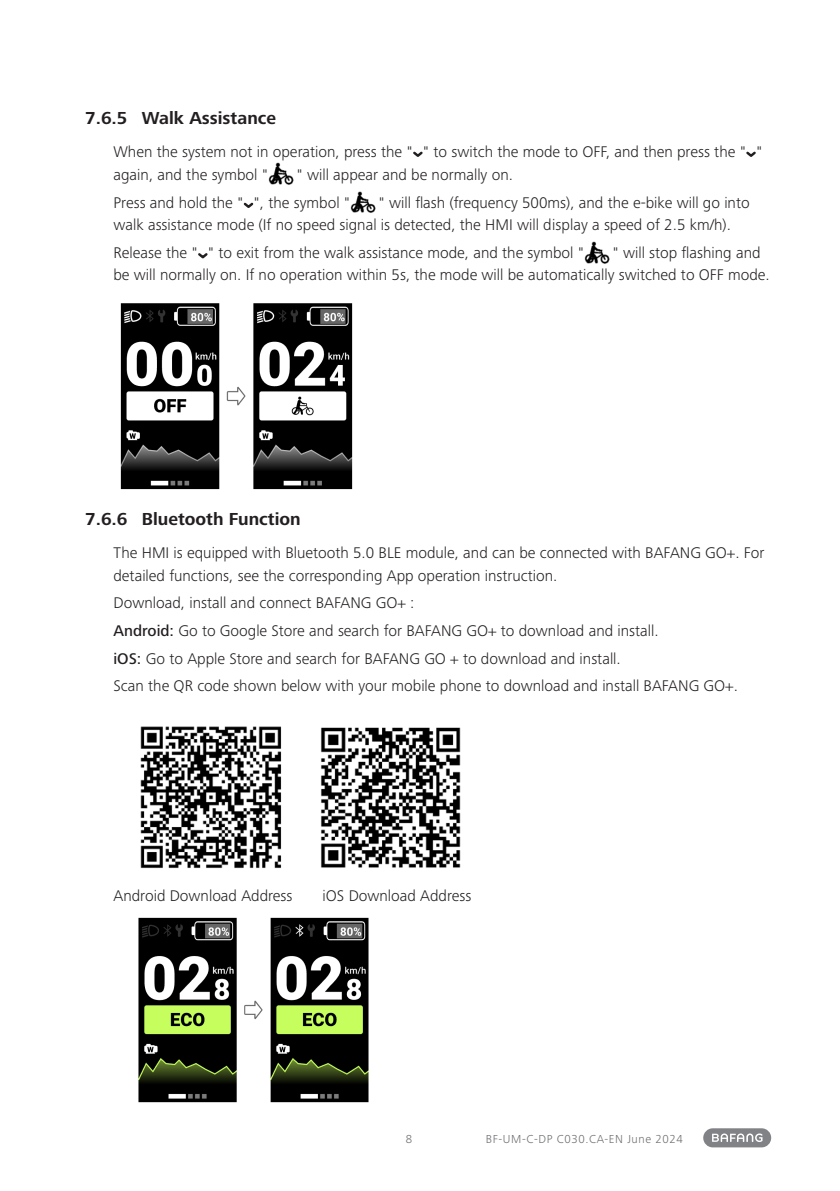
<style>
.page{position:relative;width:840px;height:1191px;background:#fff}
.page>*{position:absolute;margin:0;border:0;box-sizing:border-box;transform-origin:0 0}
.t1{font:700 18px "Frutiger Next Pro";color:#231f20}
.Aufzählung{font:300 16px/22px "Frutiger Next Pro";color:#231f20}
.t2{font:300 12px "Frutiger Next Pro";letter-spacing:.05em;color:#6c6d70}
.s1{font-weight:500}
</style>
<div class="page">
<div style="left:702px;top:1128px;width:68px;height:19px;background:#808285;border-radius:10px"></div>
<svg style="left:712px;top:1133px;width:50px;height:9px"></svg>
<svg style="left:413px;top:152px;width:9px;height:5px"></svg>
<svg style="left:746px;top:152px;width:9px;height:5px"></svg>
<img style="left:268px;top:162px;width:26px;height:23px">
<svg style="left:243px;top:203px;width:10px;height:5px"></svg>
<img style="left:350px;top:191px;width:26px;height:22px">
<svg style="left:198px;top:253px;width:9px;height:5px"></svg>
<img style="left:584px;top:241px;width:26px;height:23px">
<img style="left:120px;top:303px;width:233px;height:187px">
<img style="left:140px;top:726px;width:321px;height:142px">
<img style="left:138px;top:917px;width:231px;height:186px">
<p class="t1" style="left:85px;top:107px;width:192px">7.6.5 Walk Assistance</p>
<p class="Aufzählung" style="left:113px;top:140px;width:650px;line-height:22.6px">When the system not in operation, press the " " to switch the mode to OFF, and then press the " " again, and the symbol "</p>
<p class="Aufzählung" style="left:296px;top:163px;width:218px">" will appear and be normally on.</p>
<p class="Aufzählung" style="left:113px;top:192px;width:238px">Press and hold the " ", the symbol "</p>
<p class="Aufzählung" style="left:113px;top:192px;width:637px;text-indent:265px">" will flash (frequency 500ms), and the e-bike will go into walk assistance mode (If no speed signal is detected, the HMI will display a speed of 2.5 km/h).</p>
<p class="Aufzählung" style="left:113px;top:242px;width:472px">Release the " " to exit from the walk assistance mode, and the symbol "</p>
<p class="Aufzählung" style="left:113px;top:242px;width:657px;text-indent:498px">" will stop flashing and be will normally on. If no operation within 5s, the mode will be automatically switched to OFF mode.</p>
<p class="t1" style="left:85px;top:509px;width:217px">7.6.6 Bluetooth Function</p>
<p class="Aufzählung" style="left:113px;top:542px;width:652px">The HMI is equipped with Bluetooth 5.0 BLE module, and can be connected with BAFANG GO+. For detailed functions, see the corresponding App operation instruction.</p>
<p class="Aufzählung" style="left:113px;top:592px;width:302px">Download, install and connect BAFANG GO+ :</p>
<p class="Aufzählung" style="left:113px;top:619px;width:546px"><span class="s1">Android:</span> Go to Google Store and search for BAFANG GO+ to download and install.</p>
<p class="Aufzählung" style="left:113px;top:647px;width:508px"><span class="s1">iOS:</span> Go to Apple Store and search for BAFANG GO + to download and install.</p>
<p class="Aufzählung" style="left:113px;top:675px;width:625px">Scan the QR code shown below with your mobile phone to download and install BAFANG GO+.</p>
<p class="Aufzählung" style="left:113px;top:884px;width:180px">Android Download Address</p>
<p class="Aufzählung" style="left:322px;top:884px;width:150px">iOS Download Address</p>
<p class="t2" style="left:405px;top:1132px;width:8px">8</p>
<p class="t2" style="left:485px;top:1132px;width:198px">BF-UM-C-DP C030.CA-EN June 2024</p>
</div>
